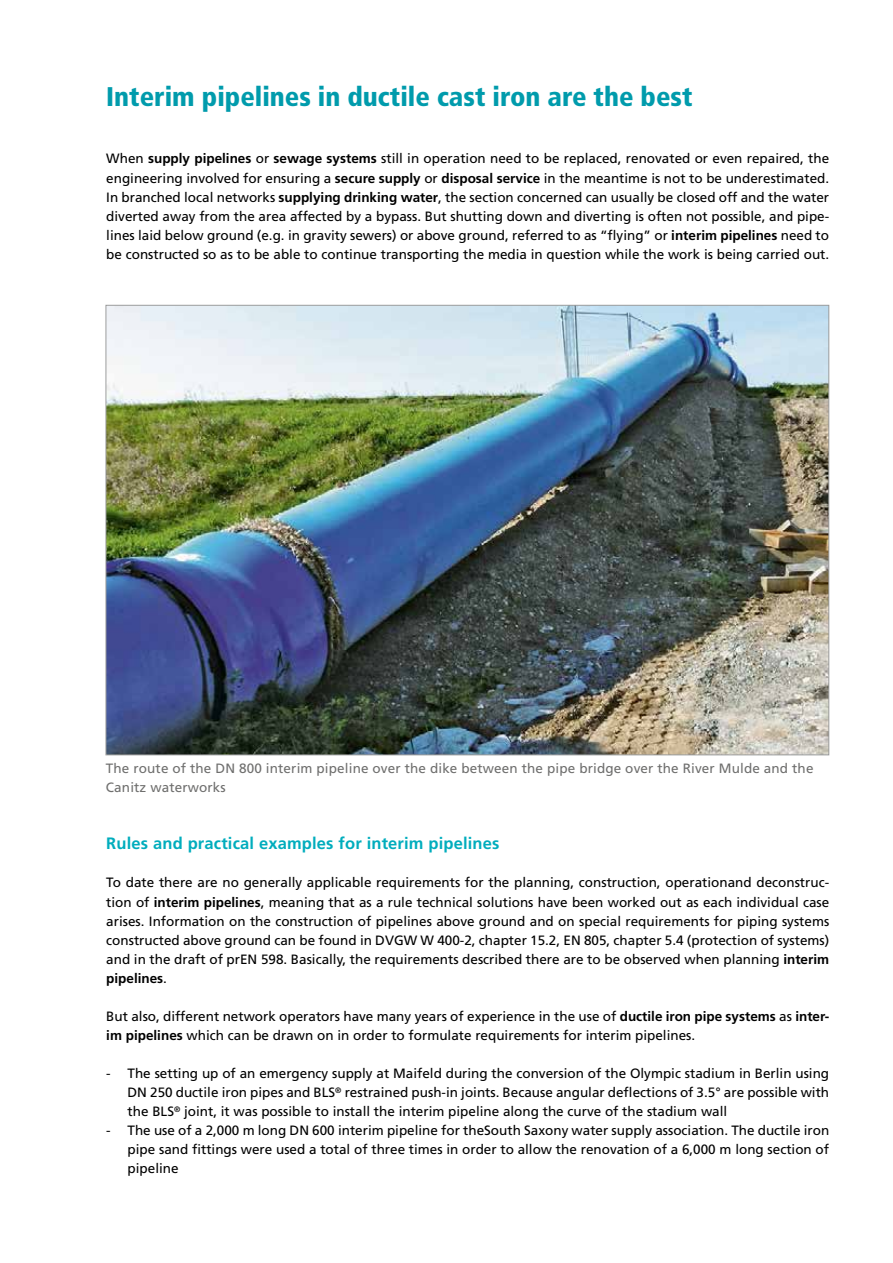
<style>
.page{position:relative;width:893px;height:1263px;background:#fff}
.page>*{position:absolute;margin:0;border:0;box-sizing:border-box;transform-origin:0 0}
.t1{font:900 condensed 27px "Frutiger";color:#009bac}
.t2{font:700 16.5px "Frutiger";letter-spacing:.01em;color:#00adbd}
.t3{font:13.5px/19px "Frutiger";color:#000;text-align:justify}
.t4{font:13.5px/19px "Frutiger";letter-spacing:.01em;color:#6f6f6e}
.s1{font-weight:700}
</style>
<div class="page">
<img style="left:108px;top:307px;width:719px;height:446px">
<h1 class="t1" style="left:106px;top:81px;width:588px">Interim pipelines in ductile cast iron are the best</h1>
<p class="t3" style="left:106px;top:149px;width:724px">When <span class="s1">supply pipelines</span> or <span class="s1">sewage systems</span> still in operation need to be replaced, renovated or even repaired, the engineering involved for ensuring a <span class="s1">secure supply</span> or <span class="s1">disposal service</span> in the meantime is not to be underestimated.<br>In branched local networks <span class="s1">supplying drinking water</span>, the section concerned can usually be closed off and the water diverted away from the area affected by a bypass. But shutting down and diverting is often not possible, and pipe&shy;lines laid below ground (e.g. in gravity sewers) or above ground, referred to as “flying” or <span class="s1">interim pipelines</span> need to be constructed so as to be able to continue transporting the media in question while the work is being carried out.</p>
<p class="t4" style="left:106px;top:759px;width:709px">The route of the DN 800 interim pipeline over the dike between the pipe bridge over the River Mulde and the<br>Canitz waterworks</p>
<p class="t2" style="left:106px;top:834px;width:395px">Rules and practical examples for interim pipelines</p>
<p class="t3" style="left:106px;top:873px;width:724px">To date there are no generally applicable requirements for the planning, construction, operationand deconstruc&shy;tion of <span class="s1">interim pipelines</span>, meaning that as a rule technical solutions have been worked out as each individual case arises. Information on the construction of pipelines above ground and on special requirements for piping systems constructed above ground can be found in DVGW W 400-2, chapter 15.2, EN 805, chapter 5.4 (protection of systems) and in the draft of prEN 598. Basically, the requirements described there are to be observed when planning <span class="s1">interim pipelines</span>.</p>
<p class="t3" style="left:106px;top:1006px;width:724px">But also, different network operators have many years of experience in the use of <span class="s1">ductile iron pipe systems</span> as <span class="s1">inter&shy;im pipelines</span> which can be drawn on in order to formulate requirements for interim pipelines.</p>
<p class="t3" style="left:128px;top:1063px;width:703px;text-indent:-21px">- The setting up of an emergency supply at Maifeld during the conversion of the Olympic stadium in Berlin using DN 250 ductile iron pipes and BLS<sup>®</sup> restrained push-in joints. Because angular deflections of 3.5° are possible with the BLS<sup>®</sup> joint, it was possible to install the interim pipeline along the curve of the stadium wall</p>
<p class="t3" style="left:128px;top:1121px;width:703px;text-indent:-21px">- The use of a 2,000 m long DN 600 interim pipeline for theSouth Saxony water supply association. The ductile iron pipe sand fittings were used a total of three times in order to allow the renovation of a 6,000 m long section of pipeline</p>
</div>
